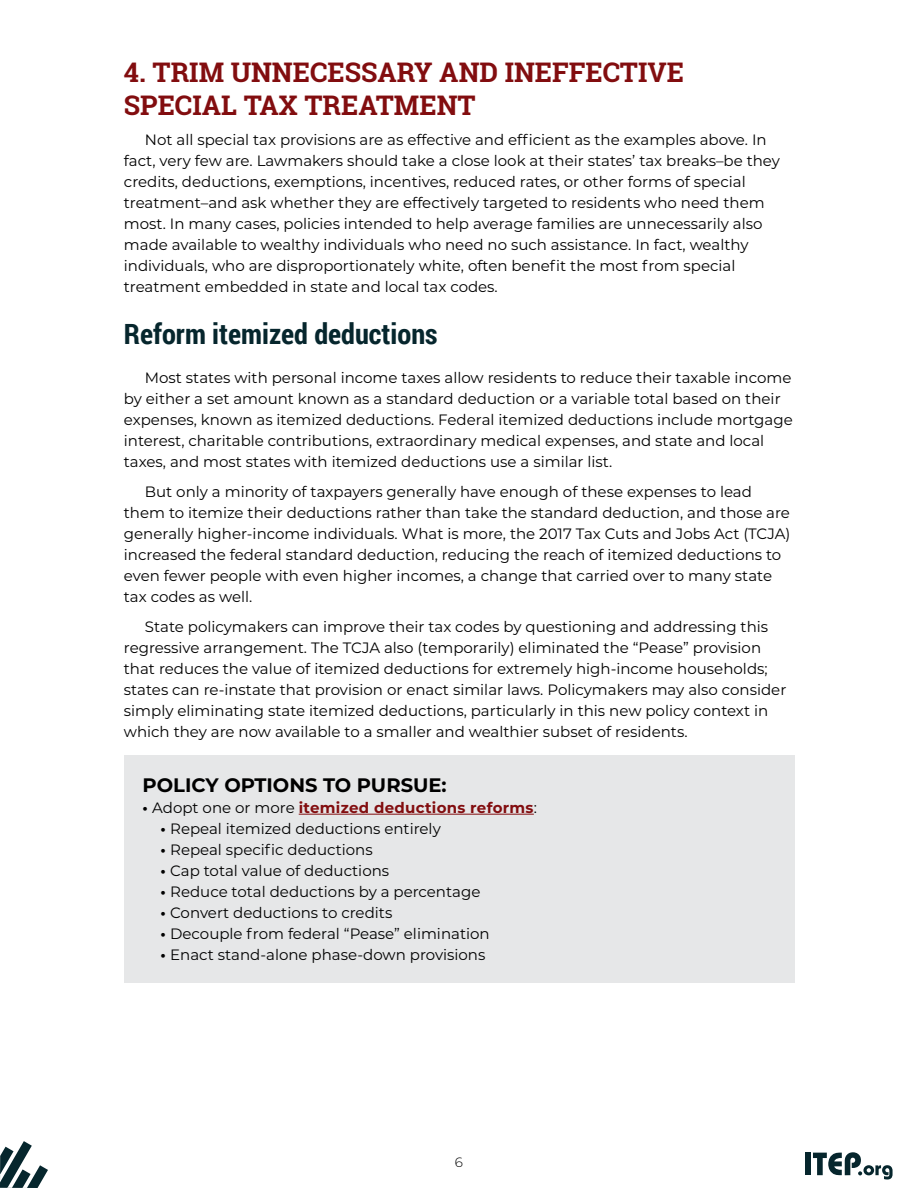
<style>
.page{position:relative;width:918px;height:1188px;background:#fff}
.page>*{position:absolute;margin:0;border:0;box-sizing:border-box;transform-origin:0 0}
.Section_Header_Sans{font:700 28.5px "Roboto Condensed";color:#06262d}
.Section_Header_Serif{font:700 27px/32.4px "Roboto Slab";color:#820d0f}
.Body{font:700 19.5px "Montserrat";color:#000}
.Body-2{font:15px/21px "Montserrat";color:#000}
.Body-3{font:700 15px "Montserrat";letter-spacing:.02em;color:#820d0f}
.t1{font:300 13.5px "Montserrat";color:#000}
.s1{color:#000}
.s2{font-weight:400;color:#000}
.s3{font-weight:700}
</style>
<div class="page">
<svg style="left:0;top:1141px;width:48px;height:47px"></svg>
<div style="left:805px;top:1153px;width:6px;height:22px;background:#06262d"></div>
<svg style="left:813px;top:1152px;width:80px;height:28px"></svg>
<div style="left:125px;top:755px;width:670px;height:228px;background:#e6e7e8"></div>
<hr style="left:299px;top:814px;width:235px;height:1px;background:#820d0f">
<p class="Section_Header_Serif" style="left:124px;top:56px;width:562px">4. TRIM UNNECESSARY AND INEFFECTIVE<br>SPECIAL TAX TREATMENT</p>
<p class="Body-2" style="left:124px;top:128px;width:658px;text-indent:21px">Not all special tax provisions are as effective and efficient as the examples above. In fact, very few are. Lawmakers should take a close look at their states’ tax breaks–be they credits, deductions, exemptions, incentives, reduced rates, or other forms of special treatment–and ask whether they are effectively targeted to residents who need them most. In many cases, policies intended to help average families are unnecessarily also made available to wealthy individuals who need no such assistance. In fact, wealthy individuals, who are disproportionately white, often benefit the most from special treatment embedded in state and local tax codes.</p>
<p class="Section_Header_Sans" style="left:124px;top:314px;width:315px">Reform itemized deductions</p>
<p class="Body-2" style="left:124px;top:367px;width:670px;text-indent:21px">Most states with personal income taxes allow residents to reduce their taxable income by either a set amount known as a standard deduction or a variable total based on their expenses, known as itemized deductions. Federal itemized deductions include mortgage interest, charitable contributions, extraordinary medical expenses, and state and local taxes, and most states with itemized deductions use a similar list.</p>
<p class="Body-2" style="left:124px;top:481px;width:668px;text-indent:21px">But only a minority of taxpayers generally have enough of these expenses to lead them to itemize their deductions rather than take the standard deduction, and those are generally higher-income individuals. What is more, the 2017 Tax Cuts and Jobs Act (TCJA) increased the federal standard deduction, reducing the reach of itemized deductions to even fewer people with even higher incomes, a change that carried over to many state tax codes as well.</p>
<p class="Body-2" style="left:124px;top:616px;width:664px;text-indent:21px">State policymakers can improve their tax codes by questioning and addressing this regressive arrangement. The TCJA also (temporarily) eliminated the “Pease” provision that reduces the value of itemized deductions for extremely high-income households; states can re-instate that provision or enact similar laws. Policymakers may also consider simply eliminating state itemized deductions, particularly in this new policy context in which they are now available to a smaller and wealthier subset of residents.</p>
<p class="Body" style="left:143px;top:771px;width:306px">POLICY OPTIONS TO PURSUE:</p>
<p class="Body-3" style="left:143px;top:797px;width:396px"><span class="s1">•</span> <span class="s2">Adopt one or more</span> itemized deductions reforms<span class="s2">:</span></p>
<p class="Body-2" style="left:161px;top:817px;width:282px"><span class="s3">•</span> Repeal itemized deductions entirely</p>
<p class="Body-2" style="left:161px;top:838px;width:214px"><span class="s3">•</span> Repeal specific deductions</p>
<p class="Body-2" style="left:161px;top:859px;width:230px"><span class="s3">•</span> Cap total value of deductions</p>
<p class="Body-2" style="left:161px;top:880px;width:321px"><span class="s3">•</span> Reduce total deductions by a percentage</p>
<p class="Body-2" style="left:161px;top:901px;width:233px"><span class="s3">•</span> Convert deductions to credits</p>
<p class="Body-2" style="left:161px;top:922px;width:331px"><span class="s3">•</span> Decouple from federal “Pease” elimination</p>
<p class="Body-2" style="left:161px;top:943px;width:326px"><span class="s3">•</span> Enact stand-alone phase-down provisions</p>
<p class="t1" style="left:455px;top:1153px;width:10px">6</p>
</div>
